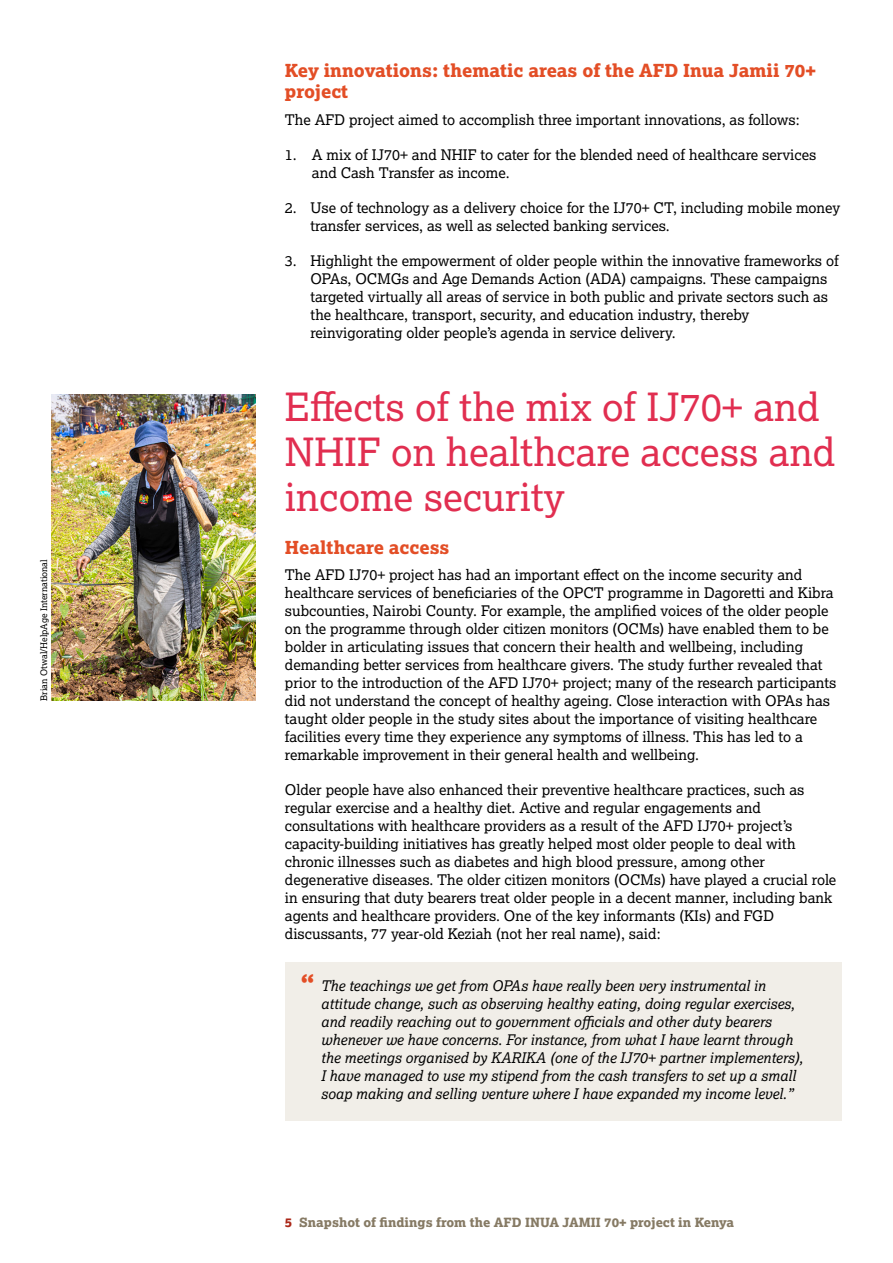
<style>
.page{position:relative;width:893px;height:1263px;background:#fff}
.page>*{position:absolute;margin:0;border:0;box-sizing:border-box;transform-origin:0 0}
.t1{font:39px/45px "Lexia";color:#e12e50}
.t2{font:24px "Lexia X Bold";color:#e34e26}
.t3{font:18px/21px "Lexia X Bold";color:#e34e26}
.t4{font:14.7px/18px "Lexia";color:#000}
.t5{font:italic 14.7px/18px "Lexia";color:#000}
.t6{font:12.75px "Lexia X Bold";color:#867a64}
.t7{font:9px "Lexia";color:#000}
.s1{color:#ab2718}
</style>
<div class="page">
<div style="left:285px;top:962px;width:557px;height:159px;background:#f1eee8"></div>
<img style="left:51px;top:395px;width:204px;height:306px">
<p class="t7" style="left:38px;top:701px;width:143px;rotate:-90deg">Brian Otwal/HelpAge International</p>
<p class="t3" style="left:285px;top:60px;width:533px">Key innovations: thematic areas of the AFD Inua Jamii 70+ project</p>
<p class="t4" style="left:285px;top:110px;width:516px">The AFD project aimed to accomplish three important innovations, as follows:</p>
<p class="t4" style="left:312px;top:145px;width:506px;text-indent:-27px">1. A mix of IJ70+ and NHIF to cater for the blended need of healthcare services and Cash Transfer as income.</p>
<p class="t4" style="left:310px;top:198px;width:531px;text-indent:-26px">2. Use of technology as a delivery choice for the IJ70+ CT, including mobile money transfer services, as well as selected banking services.</p>
<p class="t4" style="left:310px;top:251px;width:530px;text-indent:-26px">3. Highlight the empowerment of older people within the innovative frameworks of OPAs, OCMGs and Age Demands Action (ADA) campaigns. These campaigns targeted virtually all areas of service in both public and private sectors such as the healthcare, transport, security, and education industry, thereby reinvigorating older people’s agenda in service delivery.</p>
<h1 class="t1" style="left:285px;top:384px;width:552px">Effects of the mix of IJ70+ and<br>NHIF on healthcare access and income security</h1>
<p class="t3" style="left:285px;top:536px;width:166px">Healthcare access</p>
<p class="t4" style="left:285px;top:565px;width:553px">The AFD IJ70+ project has had an important effect on the income security and healthcare services of beneficiaries of the OPCT programme in Dagoretti and Kibra subcounties, Nairobi County. For example, the amplified voices of the older people on the programme through older citizen monitors (OCMs) have enabled them to be bolder in articulating issues that concern their health and wellbeing, including demanding better services from healthcare givers. The study further revealed that prior to the introduction of the AFD IJ70+ project; many of the research participants did not understand the concept of healthy ageing. Close interaction with OPAs has taught older people in the study sites about the importance of visiting healthcare facilities every time they experience any symptoms of illness. This has led to a remarkable improvement in their general health and wellbeing.</p>
<p class="t4" style="left:285px;top:780px;width:553px">Older people have also enhanced their preventive healthcare practices, such as regular exercise and a healthy diet. Active and regular engagements and consultations with healthcare providers as a result of the AFD IJ70+ project’s capacity-building initiatives has greatly helped most older people to deal with chronic illnesses such as diabetes and high blood pressure, among other degenerative diseases. The older citizen monitors (OCMs) have played a crucial role in ensuring that duty bearers treat older people in a decent manner, including bank agents and healthcare providers. One of the key informants (KIs) and FGD discussants, 77 year-old Keziah (not her real name), said:</p>
<p class="t5" style="left:321px;top:976px;width:484px">The teachings we get from OPAs have really been very instrumental in attitude change, such as observing healthy eating, doing regular exercises, and readily reaching out to government officials and other duty bearers whenever we have concerns. For instance, from what I have learnt through the meetings organised by KARIKA (one of the IJ70+ partner implementers), I have managed to use my stipend from the cash transfers to set up a small soap making and selling venture where I have expanded my income level.”</p>
<h2 class="t2" style="left:300px;top:968px;width:16px">“</h2>
<p class="t6" style="left:285px;top:1214px;width:451px"><span class="s1">5</span> Snapshot of findings from the AFD INUA JAMII 70+ project in Kenya</p>
</div>
